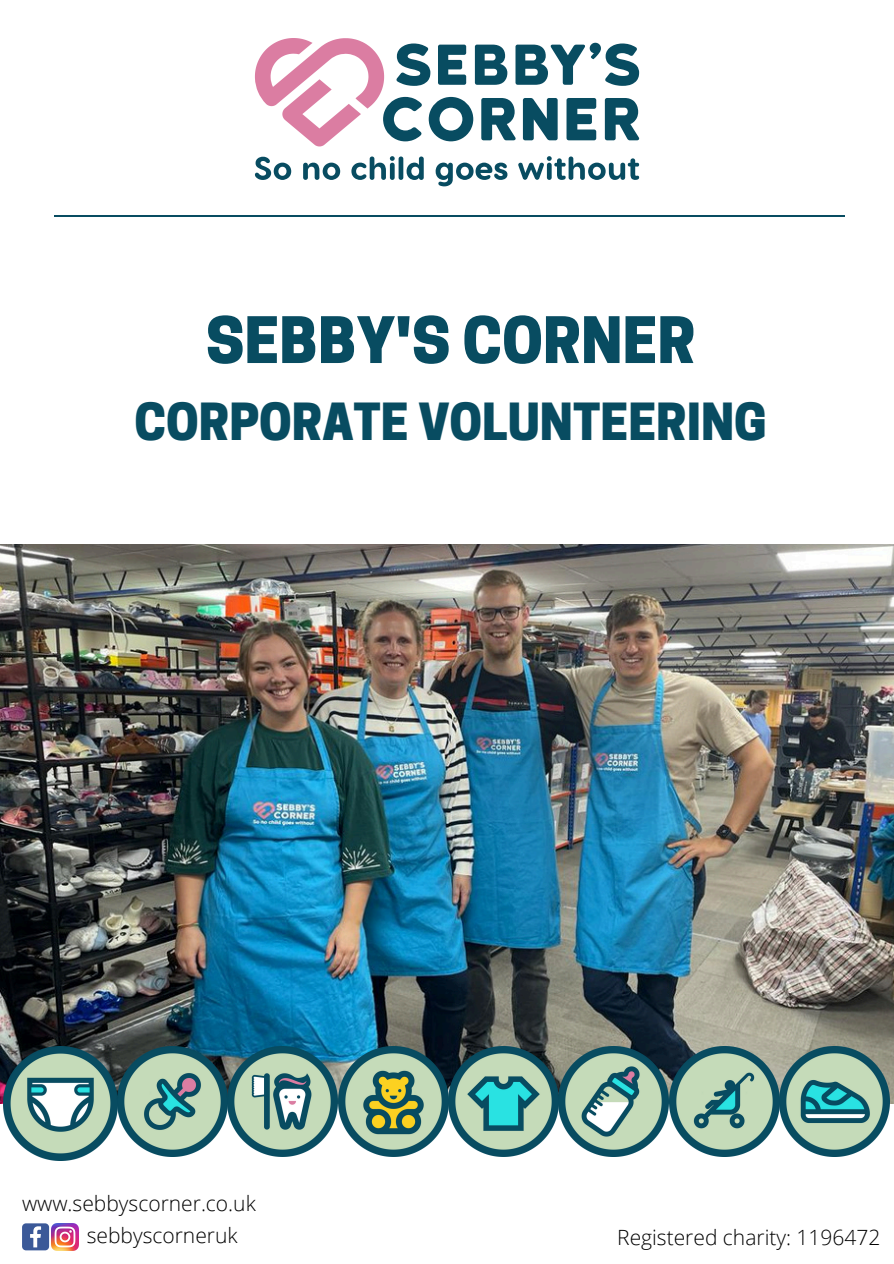
<style>
.page{position:relative;width:894px;height:1264px;background:#fff}
.page>*{position:absolute;margin:0;border:0;box-sizing:border-box;transform-origin:0 0}
.t1{font:800 60px "Cooper Hewitt";color:#084c61}
.t2{font:800 48px "Cooper Hewitt";color:#084c61}
.t3{font:300 21px "Open Sans";color:#000}
</style>
<div class="page">
<hr style="left:55px;top:215px;width:790px;height:1px;background:#084c61">
<img style="left:0;top:544px;width:893px;height:559px">
<svg style="left:255px;top:157px;width:36px;height:23px"></svg>
<svg style="left:303px;top:163px;width:37px;height:17px"></svg>
<svg style="left:351px;top:156px;width:72px;height:24px"></svg>
<svg style="left:435px;top:163px;width:72px;height:23px"></svg>
<svg style="left:518px;top:156px;width:121px;height:24px"></svg>
<svg style="left:255px;top:38px;width:384px;height:108px"></svg>
<img style="left:117px;top:1046px;width:772px;height:110px">
<img style="left:4px;top:1046px;width:113px;height:114px">
<img style="left:52px;top:1223px;width:27px;height:27px">
<svg style="left:22px;top:1223px;width:27px;height:27px"></svg>
<p class="t1" style="left:206px;top:318px;width:491px">SEBBY'S CORNER</p>
<h1 class="t2" style="left:134px;top:404px;width:634px">CORPORATE VOLUNTEERING</h1>
<p class="t3" style="left:22px;top:1188px;width:235px">www.sebbyscorner.co.uk</p>
<p class="t3" style="left:87px;top:1220px;width:152px">sebbyscorneruk</p>
<h2 class="t3" style="left:617px;top:1222px;width:265px">Registered charity: 1196472</h2>
</div>
